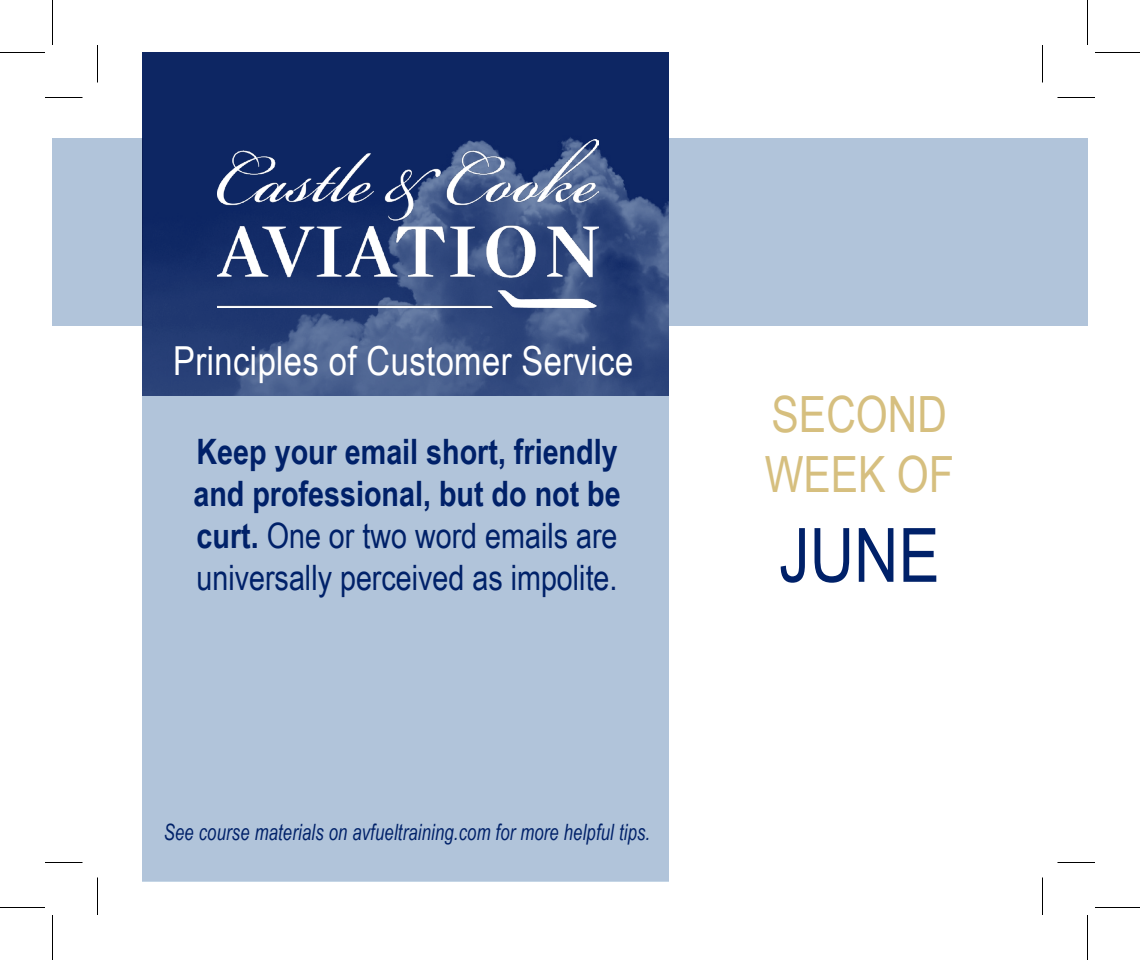
<style>
.page{position:relative;width:1140px;height:960px;background:#fff}
.page>*{position:absolute;margin:0;border:0;box-sizing:border-box;transform-origin:0 0}
.t1{font:75px "Arial Narrow";color:#002169}
.t2{font:50px "Arial Narrow";color:#d6bf7f}
.t3{font:40px "Arial Narrow";letter-spacing:.01em;color:#fff}
.t4{font:700 35px/42px "Arial Narrow";color:#002169;text-align:justify}
.t5{font:italic 22.5px "Arial Narrow";letter-spacing:.01em;color:#002169;scale:.9 1}
.s1{font-weight:400}
</style>
<div class="page">
<img style="left:142px;top:52px;width:527px;height:829px">
<img style="left:217px;top:139px;width:381px;height:168px">
<hr style="left:45px;top:97px;width:37px;height:1px;background:#000">
<hr style="left:1058px;top:97px;width:37px;height:1px;background:#000">
<hr style="left:45px;top:862px;width:37px;height:1px;background:#000">
<hr style="left:1058px;top:862px;width:37px;height:1px;background:#000">
<hr style="left:97px;top:45px;width:1px;height:37px;background:#000">
<hr style="left:97px;top:878px;width:1px;height:37px;background:#000">
<hr style="left:1042px;top:45px;width:1px;height:37px;background:#000">
<hr style="left:1042px;top:878px;width:1px;height:37px;background:#000">
<hr style="left:0;top:52px;width:45px;height:1px;background:#000">
<hr style="left:1095px;top:52px;width:45px;height:1px;background:#000">
<hr style="left:0;top:907px;width:45px;height:1px;background:#000">
<hr style="left:1095px;top:907px;width:45px;height:1px;background:#000">
<hr style="left:52px;top:0;width:1px;height:45px;background:#000">
<hr style="left:52px;top:915px;width:1px;height:45px;background:#000">
<hr style="left:1087px;top:0;width:1px;height:45px;background:#000">
<hr style="left:1087px;top:915px;width:1px;height:45px;background:#000">
<p class="t3" style="left:173px;top:331px;width:462px">Principles of Customer Service</p>
<p class="t4" style="left:193px;top:429px;width:429px">Keep your email short, friendly and professional, but do not be curt. <span class="s1">One or two word emails are universally perceived as impolite.</span></p>
<p class="t5" style="left:164px;top:817px;width:542px">See course materials on avfueltraining.com for more helpful tips.</p>
<p class="t2" style="left:772px;top:378px;width:177px">SECOND</p>
<p class="t2" style="left:765px;top:438px;width:191px">WEEK OF</p>
<p class="t1" style="left:779px;top:500px;width:162px">JUNE</p>
</div>
